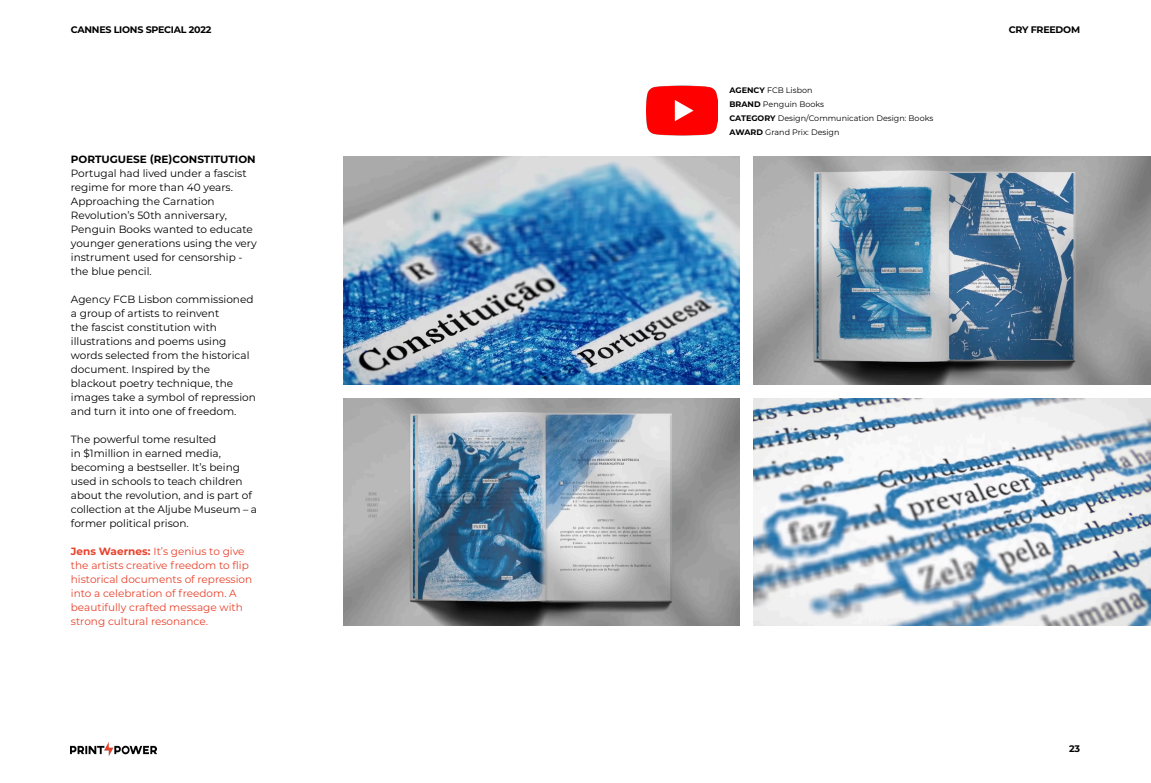
<style>
.page{position:relative;width:1151px;height:783px;background:#fff}
.page>*{position:absolute;margin:0;border:0;box-sizing:border-box;transform-origin:0 0}
.Body_copy{font:10.5px/14px "Montserrat";color:#000}
.Body_copy-2{font:10.5px/14px "Montserrat";color:#e8412b}
.Body_copy-3{font:700 10.5px "Montserrat";color:#000}
.t1{font:700 9.5px "Montserrat";letter-spacing:-.025em;color:#000}
.t2{font:8px/14px "Montserrat";color:#000}
.s1{font-weight:700}
</style>
<div class="page">
<img style="left:71px;top:742px;width:86px;height:13px">
<img style="left:344px;top:157px;width:396px;height:227px">
<img style="left:344px;top:398px;width:396px;height:227px">
<img style="left:753px;top:157px;width:398px;height:227px">
<img style="left:753px;top:398px;width:398px;height:227px">
<img style="left:647px;top:85px;width:70px;height:51px">
<p class="t1" style="left:71px;top:23px;width:142px">CANNES LIONS SPECIAL 2022</p>
<p class="t1" style="left:1009px;top:23px;width:73px">CRY FREEDOM</p>
<p class="Body_copy-3" style="left:71px;top:152px;width:186px">PORTUGUESE (RE)CONSTITUTION</p>
<p class="Body_copy" style="left:71px;top:166px;width:188px">Portugal had lived under a fascist regime for more than 40 years.<br>Approaching the Carnation<br>Revolution’s 50th anniversary,<br>Penguin Books wanted to educate younger generations using the very instrument used for censorship - the blue pencil.</p>
<p class="Body_copy" style="left:71px;top:292px;width:186px">Agency FCB Lisbon commissioned a group of artists to reinvent<br>the fascist constitution with illustrations and poems using words selected from the historical document. Inspired by the blackout poetry technique, the images take a symbol of repression and turn it into one of freedom.</p>
<p class="Body_copy" style="left:71px;top:432px;width:188px">The powerful tome resulted<br>in $1million in earned media, becoming a bestseller. It’s being used in schools to teach children about the revolution, and is part of collection at the Aljube Museum – a former political prison.</p>
<p class="Body_copy-2" style="left:71px;top:544px;width:183px"><span class="s1">Jens Waernes:</span> It’s genius to give the artists creative freedom to flip historical documents of repression into a celebration of freedom. A beautifully crafted message with strong cultural resonance.</p>
<p class="t2" style="left:729px;top:83px;width:205px"><span class="s1">AGENCY</span> FCB Lisbon<br><span class="s1">BRAND</span> Penguin Books<br><span class="s1">CATEGORY</span> Design/Communication Design: Books<br><span class="s1">AWARD</span> Grand Prix: Design</p>
<p class="t1" style="left:1069px;top:741px;width:12px">23</p>
</div>
